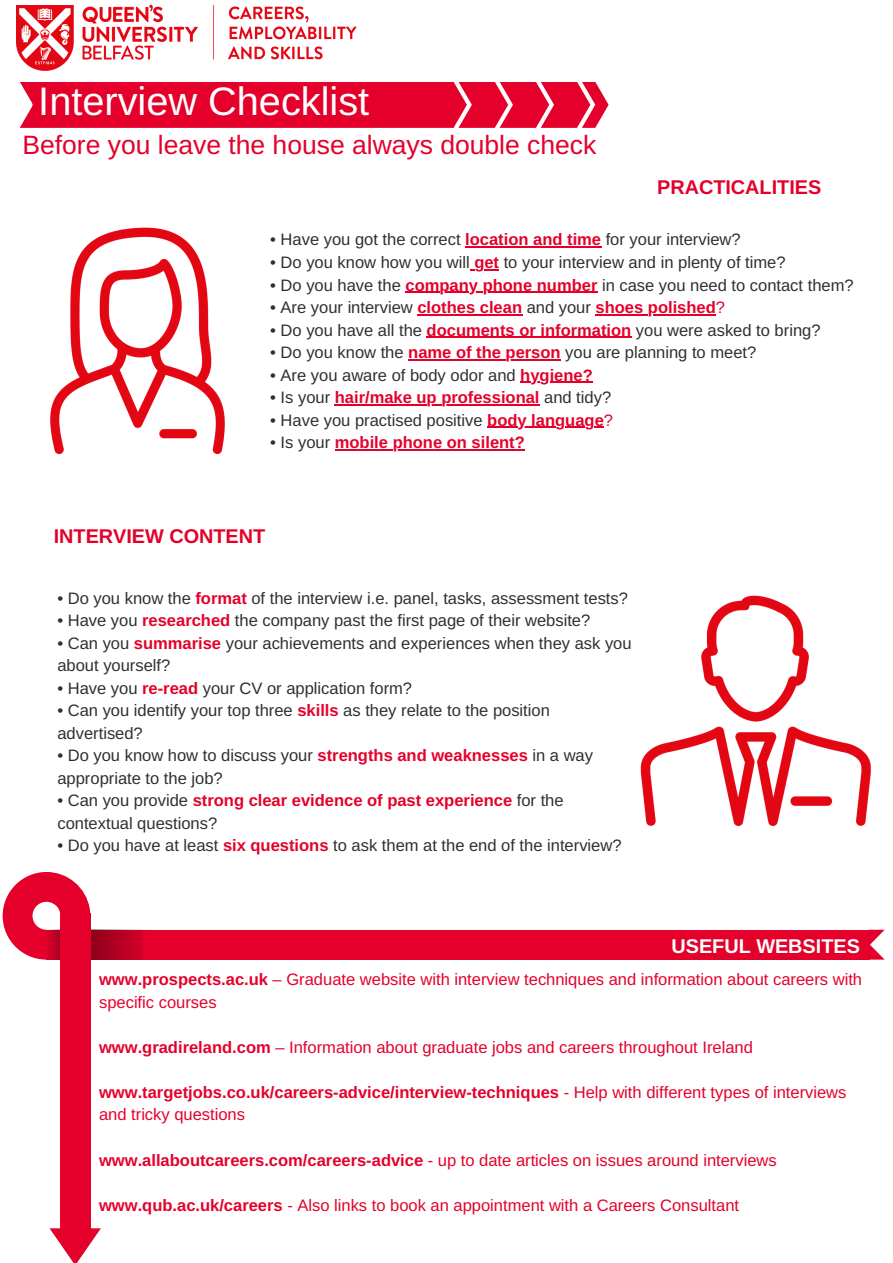
<style>
.page{position:relative;width:893px;height:1263px;background:#fff}
.page>*{position:absolute;margin:0;border:0;box-sizing:border-box;transform-origin:0 0}
.t1{font:39.75px "Arimo";color:#fff}
.t2{font:26.55px "Arimo";color:#e4002b}
.t3{font:700 19.8px "Arimo";color:#e4002b}
.t4{font:700 19.8px "Arimo";color:#fff}
.t5{font:16.5px/22.5px "Arimo";color:#2f2f2f}
.t6{font:16.5px/22.5px "Arimo";color:#e4002b}
.t7{font:700 16.5px/22.5px "Arimo";color:#e4002b}
.s1{font-weight:700;color:#e4002b}
.s2{font-weight:400;color:#2f2f2f}
.s3{font-weight:400}
.s4{color:#e4002b}
.s5{font-weight:700}
</style>
<div class="page">
<img style="left:640px;top:595px;width:231px;height:231px">
<div style="left:46px;top:930px;width:109px;height:30px;background:#bfbfbf;opacity:.5"></div>
<svg style="left:3px;top:872px;width:87px;height:88px"></svg>
<div style="left:60px;top:913px;width:30px;height:47px;background:#e4002b"></div>
<div style="left:143px;top:930px;width:726px;height:30px;background:#e4002b"></div>
<svg style="left:869px;top:930px;width:16px;height:30px"></svg>
<div style="left:60px;top:959px;width:30px;height:270px;background:#e4002b"></div>
<svg style="left:50px;top:1228px;width:51px;height:35px"></svg>
<svg style="left:20px;top:82px;width:589px;height:46px;background:#e50e37"></svg>
<img style="left:50px;top:227px;width:175px;height:228px">
<svg style="left:465px;top:247px;width:136px;height:1px"></svg>
<svg style="left:470px;top:269px;width:29px;height:1px"></svg>
<svg style="left:405px;top:292px;width:192px;height:1px"></svg>
<svg style="left:417px;top:314px;width:105px;height:1px"></svg>
<svg style="left:596px;top:314px;width:120px;height:1px"></svg>
<svg style="left:427px;top:337px;width:204px;height:1px"></svg>
<svg style="left:408px;top:359px;width:153px;height:1px"></svg>
<svg style="left:520px;top:382px;width:73px;height:1px"></svg>
<svg style="left:335px;top:404px;width:205px;height:1px"></svg>
<svg style="left:487px;top:427px;width:117px;height:1px"></svg>
<svg style="left:335px;top:449px;width:190px;height:1px"></svg>
<img style="left:17px;top:5px;width:340px;height:66px">
<h1 class="t1" style="left:38px;top:79px;width:332px">Interview Checklist</h1>
<h2 class="t2" style="left:22px;top:130px;width:575px">Before you leave the house always double check</h2>
<p class="t3" style="left:657px;top:176px;width:166px">PRACTICALITIES</p>
<p class="t5" style="left:270px;top:228px;width:472px">• Have you got the correct <span class="s1">location and time</span> for your interview?</p>
<p class="t5" style="left:270px;top:251px;width:517px">• Do you know how you will <span class="s1">get</span> to your interview and in plenty of time?</p>
<p class="t5" style="left:270px;top:274px;width:585px">• Do you have the <span class="s1">company phone number</span> in case you need to contact them?</p>
<p class="t7" style="left:270px;top:296px;width:456px"><span class="s2">• Are your interview</span> clothes clean <span class="s2">and your</span> shoes polished<span class="s3">?</span></p>
<p class="t5" style="left:270px;top:319px;width:552px">• Do you have all the <span class="s1">documents or information</span> you were asked to bring?</p>
<p class="t5" style="left:270px;top:341px;width:488px">• Do you know the <span class="s1">name of the person</span> you are planning to meet?</p>
<p class="t5" style="left:270px;top:364px;width:324px">• Are you aware of body odor and <span class="s1">hygiene?</span></p>
<p class="t7" style="left:270px;top:386px;width:342px"><span class="s2">• Is your</span> hair/make up professional <span class="s2">and tidy?</span></p>
<p class="t5" style="left:270px;top:409px;width:344px">• Have you practised positive <span class="s1">body language</span><span class="s4">?</span></p>
<p class="t7" style="left:270px;top:431px;width:256px"><span class="s2">• Is your</span> mobile phone on silent?</p>
<p class="t3" style="left:54px;top:525px;width:213px">INTERVIEW CONTENT</p>
<p class="t5" style="left:57px;top:587px;width:572px">• Do you know the <span class="s1">format</span> of the interview i.e. panel, tasks, assessment tests?</p>
<p class="t5" style="left:57px;top:609px;width:534px">• Have you <span class="s1">researched</span> the company past the first page of their website?</p>
<p class="t5" style="left:57px;top:632px;width:576px">• Can you <span class="s1">summarise</span> your achievements and experiences when they ask you about yourself?</p>
<p class="t5" style="left:57px;top:677px;width:356px">• Have you <span class="s1">re-read</span> your CV or application form?</p>
<p class="t5" style="left:57px;top:699px;width:494px">• Can you identify your top three <span class="s1">skills</span> as they relate to the position advertised?</p>
<p class="t5" style="left:57px;top:744px;width:537px">• Do you know how to discuss your <span class="s1">strengths and weaknesses</span> in a way appropriate to the job?</p>
<p class="t5" style="left:57px;top:789px;width:508px">• Can you provide <span class="s1">strong clear evidence of past experience</span> for the contextual questions?</p>
<p class="t5" style="left:57px;top:834px;width:566px">• Do you have at least <span class="s1">six questions</span> to ask them at the end of the interview?</p>
<p class="t4" style="left:671px;top:935px;width:190px">USEFUL WEBSITES</p>
<p class="t6" style="left:99px;top:968px;width:765px"><span class="s5">www.prospects.ac.uk</span> – Graduate website with interview techniques and information about careers with specific courses</p>
<p class="t6" style="left:99px;top:1036px;width:655px"><span class="s5">www.gradireland.com</span> – Information about graduate jobs and careers throughout Ireland</p>
<p class="t7" style="left:99px;top:1081px;width:749px">www.targetjobs.co.uk/careers-advice/interview-techniques <span class="s3">- Help with different types of interviews and tricky questions</span></p>
<p class="t6" style="left:99px;top:1148px;width:679px"><span class="s5">www.allaboutcareers.com/careers-advice</span> - up to date articles on issues around interviews</p>
<p class="t6" style="left:99px;top:1193px;width:641px"><span class="s5">www.qub.ac.uk/careers</span> - Also links to book an appointment with a Careers Consultant</p>
</div>
